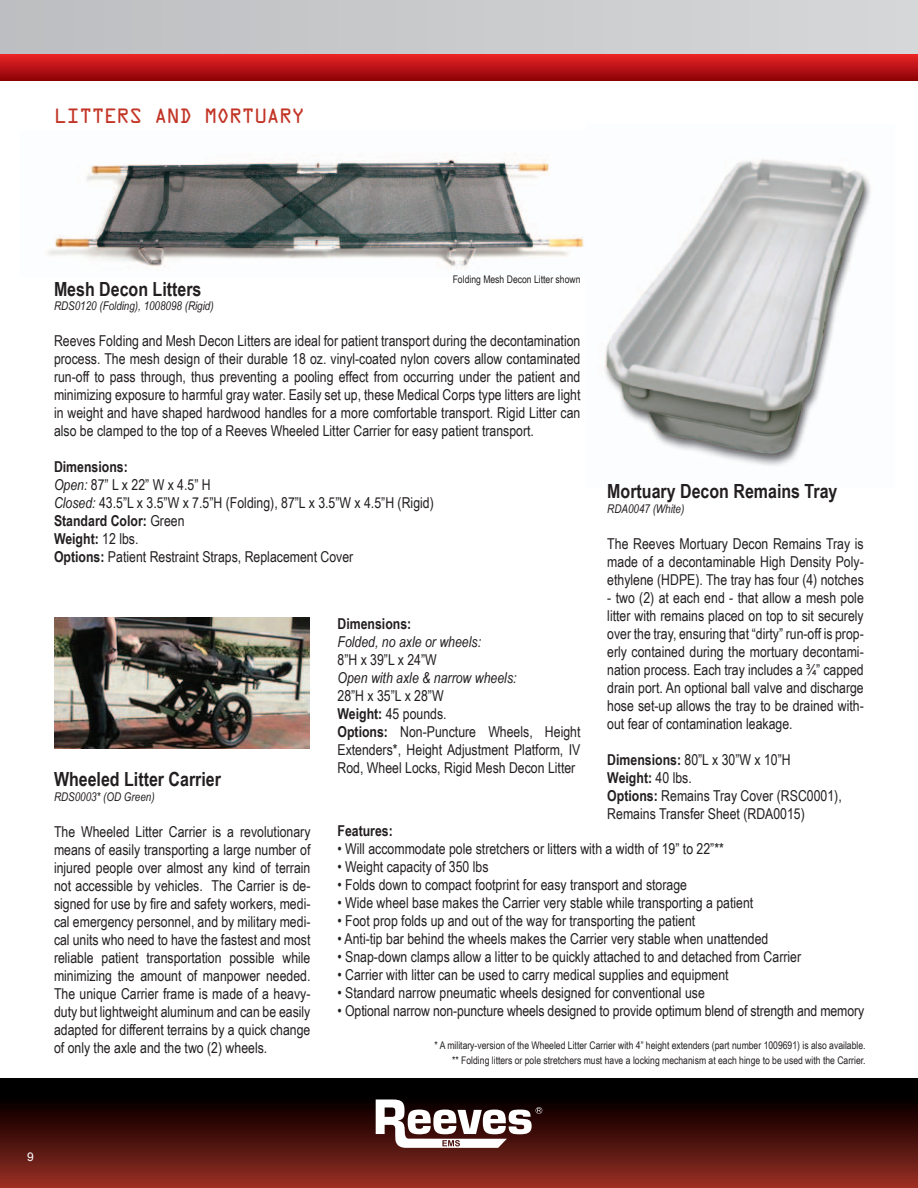
<style>
.page{position:relative;width:918px;height:1188px;background:#fff}
.page>*{position:absolute;margin:0;border:0;box-sizing:border-box;transform-origin:0 0}
.t1{font:700 19.5px "Arial Narrow";color:#231f20}
.t2{font:18.6px "OCRA Std";letter-spacing:-.05em;color:#c23526}
.t3{font:15px/18px "Arial Narrow";color:#231f20;text-align:justify}
.t4{font:italic 15px "Arial Narrow";color:#231f20}
.t5{font:700 15px "Arial Narrow";color:#231f20}
.t6{font:italic 12px "Arial Narrow";color:#231f20}
.t7{font:12px "Arial";color:#fff}
.t8{font:10.5px/15px "Arial Narrow";color:#231f20;text-align:right}
.s1{font-weight:700}
.s2{font-style:italic}
</style>
<div class="page">
<div style="left:0;top:0;width:918px;height:80px;background:#cacbcd"></div>
<div style="left:0;top:1079px;width:918px;height:109px;background:linear-gradient(to bottom,#000,#962b21)"></div>
<div style="left:0;top:54px;width:918px;height:26px;background:linear-gradient(to bottom,#ec2425,#92040a)"></div>
<svg style="left:376px;top:1099px;width:166px;height:49px"></svg>
<img style="left:605px;top:159px;width:266px;height:307px">
<img style="left:48px;top:153px;width:536px;height:117px">
<img style="left:54px;top:617px;width:255px;height:131px">
<p class="t2" style="left:54px;top:107px;width:252px">LITTERS AND MORTUARY</p>
<p class="t8" style="left:453px;top:272px;width:129px">Folding Mesh Decon Litter shown</p>
<h1 class="t1" style="left:54px;top:274px;width:149px">Mesh Decon Litters</h1>
<p class="t6" style="left:54px;top:298px;width:161px">RDS0120 (Folding), 1008098 (Rigid)</p>
<p class="t3" style="left:54px;top:331px;width:528px">Reeves Folding and Mesh Decon Litters are ideal for patient transport during the decontamination process. The mesh design of their durable 18 oz. vinyl-coated nylon covers allow contaminated run-off to pass through, thus preventing a pooling effect from occurring under the patient and minimizing exposure to harmful gray water. Easily set up, these Medical Corps type litters are light in weight and have shaped hardwood handles for a more comfortable transport. Rigid Litter can also be clamped to the top of a Reeves Wheeled Litter Carrier for easy patient transport.</p>
<p class="t3" style="left:54px;top:457px;width:381px;text-align:left"><span class="s1">Dimensions:<br></span><span class="s2">Open:</span> 87” L x 22” W x 4.5” H<br><span class="s2">Closed:</span> 43.5”L x 3.5”W x 7.5”H (Folding), 87”L x 3.5”W x 4.5”H (Rigid)<br><span class="s1">Standard Color:</span> Green<br><span class="s1">Weight:</span> 12 lbs.<br><span class="s1">Options:</span> Patient Restraint Straps, Replacement Cover</p>
<h1 class="t1" style="left:607px;top:477px;width:232px">Mortuary Decon Remains Tray</h1>
<p class="t6" style="left:607px;top:500px;width:79px">RDA0047 (White)</p>
<p class="t3" style="left:607px;top:534px;width:258px">The Reeves Mortuary Decon Remains Tray is made of a decontaminable High Density Poly&shy;ethylene (HDPE). The tray has four (4) notches</p>
<p class="t3" style="left:607px;top:588px;width:258px">- two (2) at each end - that allow a mesh pole litter with remains placed on top to sit securely over the tray, ensuring that “dirty” run-off is prop&shy;erly contained during the mortuary decontami&shy;nation process. Each tray includes a ¾” capped drain port. An optional ball valve and discharge hose set-up allows the tray to be drained with&shy;out fear of contamination leakage.</p>
<p class="t3" style="left:607px;top:750px;width:236px;text-align:left"><span class="s1">Dimensions:</span> 80”L x 30”W x 10”H<br><span class="s1">Weight:</span> 40 lbs.<br><span class="s1">Options:</span> Remains Tray Cover (RSC0001),<br>Remains Transfer Sheet (RDA0015)</p>
<p class="t5" style="left:338px;top:612px;width:75px">Dimensions:</p>
<p class="t4" style="left:338px;top:631px;width:145px">Folded, no axle or wheels:</p>
<p class="t3" style="left:338px;top:650px;width:101px">8”H x 39”L x 24”W</p>
<p class="t4" style="left:338px;top:667px;width:181px">Open with axle &amp; narrow wheels:</p>
<p class="t3" style="left:338px;top:686px;width:244px;text-align:left">28”H x 35”L x 28”W<br><span class="s1">Weight:</span> 45 pounds.<br><span class="s1">Options:</span> Non-Puncture Wheels, Height<br>Extenders*, Height Adjustment Platform, IV<br>Rod, Wheel Locks, Rigid Mesh Decon Litter</p>
<h1 class="t1" style="left:54px;top:765px;width:169px">Wheeled Litter Carrier</h1>
<p class="t6" style="left:54px;top:788px;width:102px">RDS0003* (OD Green)</p>
<p class="t3" style="left:54px;top:822px;width:258px">The Wheeled Litter Carrier is a revolutionary means of easily transporting a large number of injured people over almost any kind of terrain not accessible by vehicles. The Carrier is de&shy;signed for use by fire and safety workers, medi&shy;cal emergency personnel, and by military medi&shy;cal units who need to have the fastest and most reliable patient transportation possible while minimizing the amount of manpower needed.<br>The unique Carrier frame is made of a heavy&shy;duty but lightweight aluminum and can be easily adapted for different terrains by a quick change of only the axle and the two (2) wheels.</p>
<p class="t5" style="left:338px;top:819px;width:57px">Features:</p>
<p class="t3" style="left:338px;top:839px;width:388px">• Will accommodate pole stretchers or litters with a width of 19” to 22”**</p>
<p class="t3" style="left:338px;top:857px;width:153px">• Weight capacity of 350 lbs</p>
<p class="t3" style="left:338px;top:875px;width:351px">• Folds down to compact footprint for easy transport and storage</p>
<p class="t3" style="left:338px;top:893px;width:417px">• Wide wheel base makes the Carrier very stable while transporting a patient</p>
<p class="t3" style="left:338px;top:911px;width:359px">• Foot prop folds up and out of the way for transporting the patient</p>
<p class="t3" style="left:338px;top:929px;width:432px">• Anti-tip bar behind the wheels makes the Carrier very stable when unattended</p>
<p class="t3" style="left:338px;top:947px;width:465px">• Snap-down clamps allow a litter to be quickly attached to and detached from Carrier</p>
<p class="t3" style="left:338px;top:965px;width:393px">• Carrier with litter can be used to carry medical supplies and equipment</p>
<p class="t3" style="left:338px;top:983px;width:369px">• Standard narrow pneumatic wheels designed for conventional use</p>
<p class="t3" style="left:338px;top:1001px;width:528px">• Optional narrow non-puncture wheels designed to provide optimum blend of strength and memory</p>
<p class="t8" style="left:434px;top:1037px;width:433px">* A military-version of the Wheeled Litter Carrier with 4” height extenders (part number 1009691) is also available. ** Folding litters or pole stretchers must have a locking mechanism at each hinge to be used with the Carrier.</p>
<p class="t7" style="left:27px;top:1149px;width:8px">9</p>
</div>
